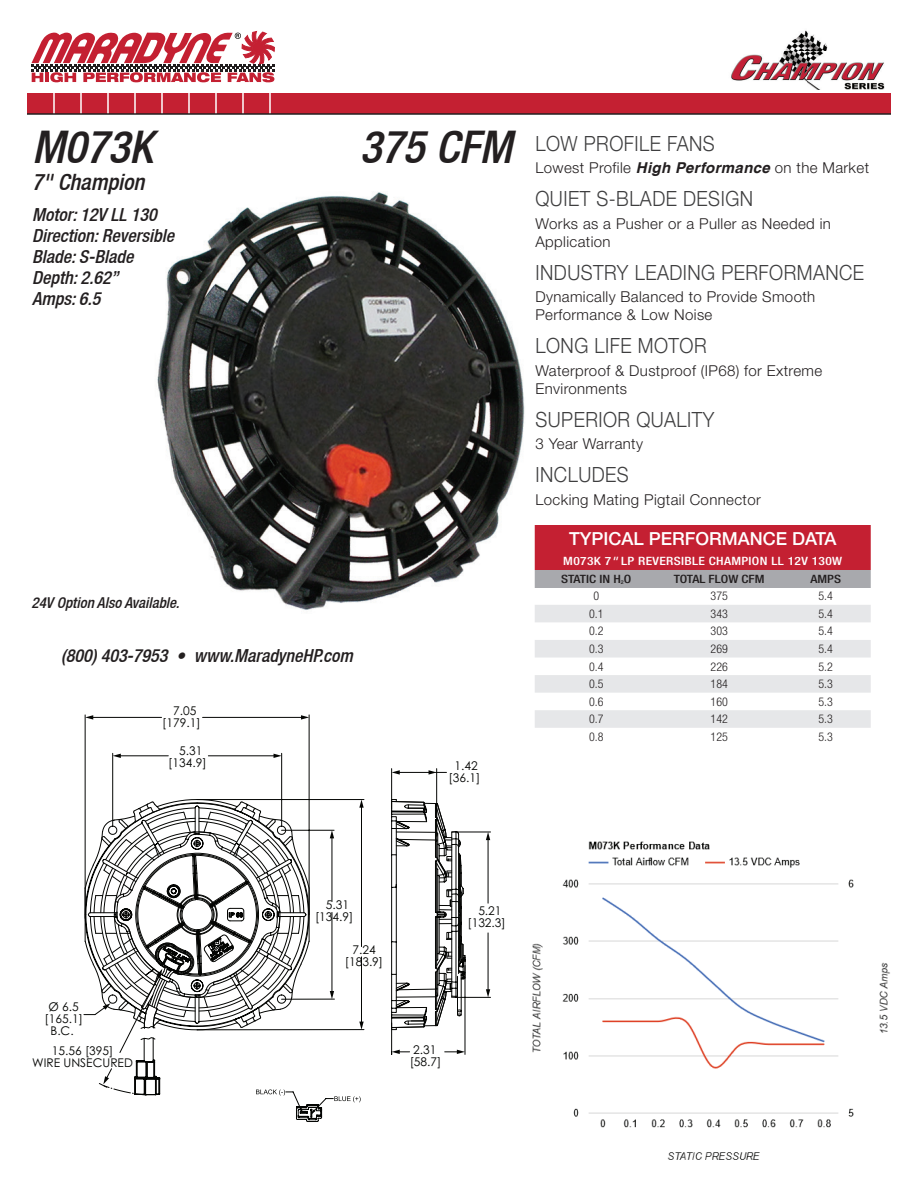
<style>
.page{position:relative;width:918px;height:1188px;background:#fff}
.page>*{position:absolute;margin:0;border:0;box-sizing:border-box;transform-origin:0 0}
.t1{font:italic 500 condensed 45px "Helvetica Neue LT";color:#231f20}
.t2{font:italic 500 condensed 22.5px "Helvetica Neue LT";color:#231f20}
.t3{font:300 21px "Helvetica Neue";letter-spacing:.025em;color:#3e3e3f;scale:.9 1}
.t4{font:italic 500 condensed 18px/21px "Helvetica Neue LT";color:#231f20}
.t5{font:500 18px "Helvetica Neue";color:#fff}
.t6{font:300 15px/18px "Helvetica Neue";letter-spacing:.025em;color:#231f20}
.t7{font:italic 500 condensed 15px "Helvetica Neue LT";color:#231f20}
.t8{font:12px/12px "Century Gothic";color:#040503;text-align:center}
.t9{font:300 condensed 12px "Helvetica Neue";color:#231f20}
.t10{font:500 condensed 11.55px/17.9px "Helvetica Neue LT Std";letter-spacing:.025em;color:#fff;scale:1.18 1}
.t11{font:500 condensed 11.55px "Helvetica Neue LT Std";color:#231f20;scale:1.18 1}
.s1{font-family:"Helvetica";font-weight:700;font-style:italic}
.s2{font-family:"Helvetica Neue LT";font-style:italic}
.s3{color:#231f20}
</style>
<div class="page">
<svg style="left:535px;top:525px;width:336px;height:63px;background:#bc4755"></svg>
<svg style="left:535px;top:605px;width:336px;height:123px"></svg>
<img style="left:157px;top:192px;width:368px;height:418px">
<img style="left:532px;top:841px;width:358px;height:319px">
<svg style="left:447px;top:831px;width:19px;height:199px"></svg>
<hr style="left:208px;top:756px;width:67px;height:1px;background:#040503">
<svg style="left:274px;top:754px;width:7px;height:4px"></svg>
<hr style="left:119px;top:756px;width:49px;height:1px;background:#040503">
<svg style="left:113px;top:754px;width:8px;height:4px"></svg>
<hr style="left:203px;top:717px;width:99px;height:1px;background:#040503">
<svg style="left:301px;top:715px;width:8px;height:5px"></svg>
<hr style="left:92px;top:717px;width:70px;height:1px;background:#040503">
<svg style="left:86px;top:715px;width:7px;height:5px"></svg>
<hr style="left:488px;top:933px;width:1px;height:58px;background:#040503">
<svg style="left:486px;top:989px;width:4px;height:8px"></svg>
<hr style="left:488px;top:839px;width:1px;height:64px;background:#040503">
<svg style="left:486px;top:833px;width:4px;height:7px"></svg>
<svg style="left:447px;top:1050px;width:18px;height:4px"></svg>
<svg style="left:392px;top:770px;width:8px;height:2px"></svg>
<hr style="left:112px;top:753px;width:1px;height:73px;background:#040503">
<hr style="left:281px;top:753px;width:1px;height:73px;background:#040503">
<hr style="left:85px;top:715px;width:1px;height:203px;background:#040503">
<hr style="left:455px;top:832px;width:36px;height:1px;background:#040503">
<hr style="left:455px;top:997px;width:36px;height:1px;background:#040503">
<hr style="left:465px;top:965px;width:1px;height:89px;background:#040503">
<hr style="left:391px;top:769px;width:1px;height:40px;background:#040503">
<hr style="left:436px;top:769px;width:1px;height:67px;background:#040503">
<hr style="left:309px;top:715px;width:1px;height:200px;background:#040503">
<svg style="left:84px;top:799px;width:277px;height:323px"></svg>
<svg style="left:99px;top:772px;width:348px;height:316px"></svg>
<div style="left:27px;top:93px;width:864px;height:21px;background:#c42032"></div>
<hr style="left:53px;top:93px;width:2px;height:21px;background:#fff">
<hr style="left:80px;top:93px;width:2px;height:21px;background:#fff">
<hr style="left:107px;top:93px;width:2px;height:21px;background:#fff">
<hr style="left:134px;top:93px;width:2px;height:21px;background:#fff">
<hr style="left:161px;top:93px;width:2px;height:21px;background:#fff">
<hr style="left:188px;top:93px;width:2px;height:21px;background:#fff">
<hr style="left:215px;top:93px;width:2px;height:21px;background:#fff">
<hr style="left:242px;top:93px;width:2px;height:21px;background:#fff">
<hr style="left:269px;top:93px;width:2px;height:21px;background:#fff">
<hr style="left:27px;top:113px;width:864px;height:2px;background:#231f20">
<svg style="left:32px;top:32px;width:242px;height:50px"></svg>
<img style="left:731px;top:30px;width:154px;height:60px">
<h1 class="t1" style="left:32px;top:120px;width:122px">M073K</h1>
<h1 class="t1" style="left:360px;top:120px;width:154px">375 CFM</h1>
<h2 class="t2" style="left:32px;top:168px;width:114px">7" Champion</h2>
<p class="t4" style="left:32px;top:204px;width:144px">Motor: 12V LL 130<br>Direction: Reversible<br>Blade: S-Blade<br>Depth: 2.62”<br>Amps: 6.5</p>
<p class="t7" style="left:32px;top:594px;width:149px">24V Option Also Available.</p>
<p class="t4" style="left:61px;top:645px;width:293px">(800) 403-7953 • www.MaradyneHP.com</p>
<p class="t8" style="left:162px;top:705px;width:40px">7.05 [179.1]</p>
<p class="t8" style="left:168px;top:744px;width:40px">5.31 [134.9]</p>
<p class="t8" style="left:449px;top:760px;width:33px">1.42 [36.1]</p>
<h3 class="t3" style="left:536px;top:126px;width:201px">LOW PROFILE FANS</h3>
<p class="t6" style="left:536px;top:158px;width:335px">Lowest Profile <span class="s1">High Performance</span> on the Market</p>
<h3 class="t3" style="left:536px;top:182px;width:243px">QUIET S-BLADE DESIGN</h3>
<p class="t6" style="left:536px;top:214px;width:297px">Works as a Pusher or a Puller as Needed in<br>Application</p>
<h3 class="t3" style="left:536px;top:255px;width:367px">INDUSTRY LEADING PERFORMANCE</h3>
<p class="t6" style="left:536px;top:287px;width:281px">Dynamically Balanced to Provide Smooth<br>Performance &amp; Low Noise</p>
<h3 class="t3" style="left:536px;top:329px;width:192px">LONG LIFE MOTOR</h3>
<p class="t6" style="left:536px;top:361px;width:288px">Waterproof &amp; Dustproof (IP68) for Extreme<br>Environments</p>
<h3 class="t3" style="left:536px;top:402px;width:200px">SUPERIOR QUALITY</h3>
<p class="t6" style="left:536px;top:434px;width:109px">3 Year Warranty</p>
<h3 class="t3" style="left:536px;top:458px;width:105px">INCLUDES</h3>
<p class="t6" style="left:536px;top:490px;width:227px">Locking Mating Pigtail Connector</p>
<p class="t5" style="left:569px;top:524px;width:269px">TYPICAL PERFORMANCE DATA</p>
<p class="t10" style="left:561px;top:552px;width:240px">M073K 7<span class="s2">"</span> LP REVERSIBLE CHAMPION LL 12V 130W<br><span class="s3">STATIC IN H</span><sub>2</sub><span class="s3">O</span></p>
<p class="t11" style="left:674px;top:572px;width:78px">TOTAL FLOW CFM</p>
<p class="t11" style="left:810px;top:572px;width:27px">AMPS</p>
<p class="t9" style="left:593px;top:589px;width:7px">0</p>
<p class="t9" style="left:711px;top:589px;width:19px">375</p>
<p class="t9" style="left:819px;top:589px;width:16px">5.4</p>
<p class="t9" style="left:589px;top:607px;width:16px">0.1</p>
<p class="t9" style="left:711px;top:607px;width:19px">343</p>
<p class="t9" style="left:819px;top:607px;width:16px">5.4</p>
<p class="t9" style="left:589px;top:624px;width:16px">0.2</p>
<p class="t9" style="left:711px;top:624px;width:19px">303</p>
<p class="t9" style="left:819px;top:624px;width:16px">5.4</p>
<p class="t9" style="left:589px;top:642px;width:16px">0.3</p>
<p class="t9" style="left:711px;top:642px;width:19px">269</p>
<p class="t9" style="left:819px;top:642px;width:16px">5.4</p>
<p class="t9" style="left:589px;top:659px;width:16px">0.4</p>
<p class="t9" style="left:711px;top:659px;width:19px">226</p>
<p class="t9" style="left:819px;top:659px;width:16px">5.2</p>
<p class="t9" style="left:589px;top:677px;width:16px">0.5</p>
<p class="t9" style="left:711px;top:677px;width:19px">184</p>
<p class="t9" style="left:819px;top:677px;width:16px">5.3</p>
<p class="t9" style="left:589px;top:695px;width:16px">0.6</p>
<p class="t9" style="left:711px;top:695px;width:19px">160</p>
<p class="t9" style="left:819px;top:695px;width:16px">5.3</p>
<p class="t9" style="left:589px;top:712px;width:16px">0.7</p>
<p class="t9" style="left:711px;top:712px;width:19px">142</p>
<p class="t9" style="left:819px;top:712px;width:16px">5.3</p>
<p class="t9" style="left:589px;top:730px;width:16px">0.8</p>
<p class="t9" style="left:711px;top:730px;width:19px">125</p>
<p class="t9" style="left:819px;top:730px;width:16px">5.3</p>
<p class="t8" style="left:45px;top:1000px;width:40px">Ø 6.5 [165.1]<br>B.C.</p>
<p class="t8" style="left:32px;top:1044px;width:102px">15.56 [395]<br>WIRE UNSECURED</p>
<p class="t8" style="left:315px;top:899px;width:40px">5.31 [134.9]</p>
<p class="t8" style="left:345px;top:943px;width:40px">7.24 [183.9]</p>
<p class="t8" style="left:467px;top:904px;width:40px">5.21 [132.3]</p>
<p class="t8" style="left:410px;top:1043px;width:33px;text-align:left">2.31 [58.7]</p>
</div>
